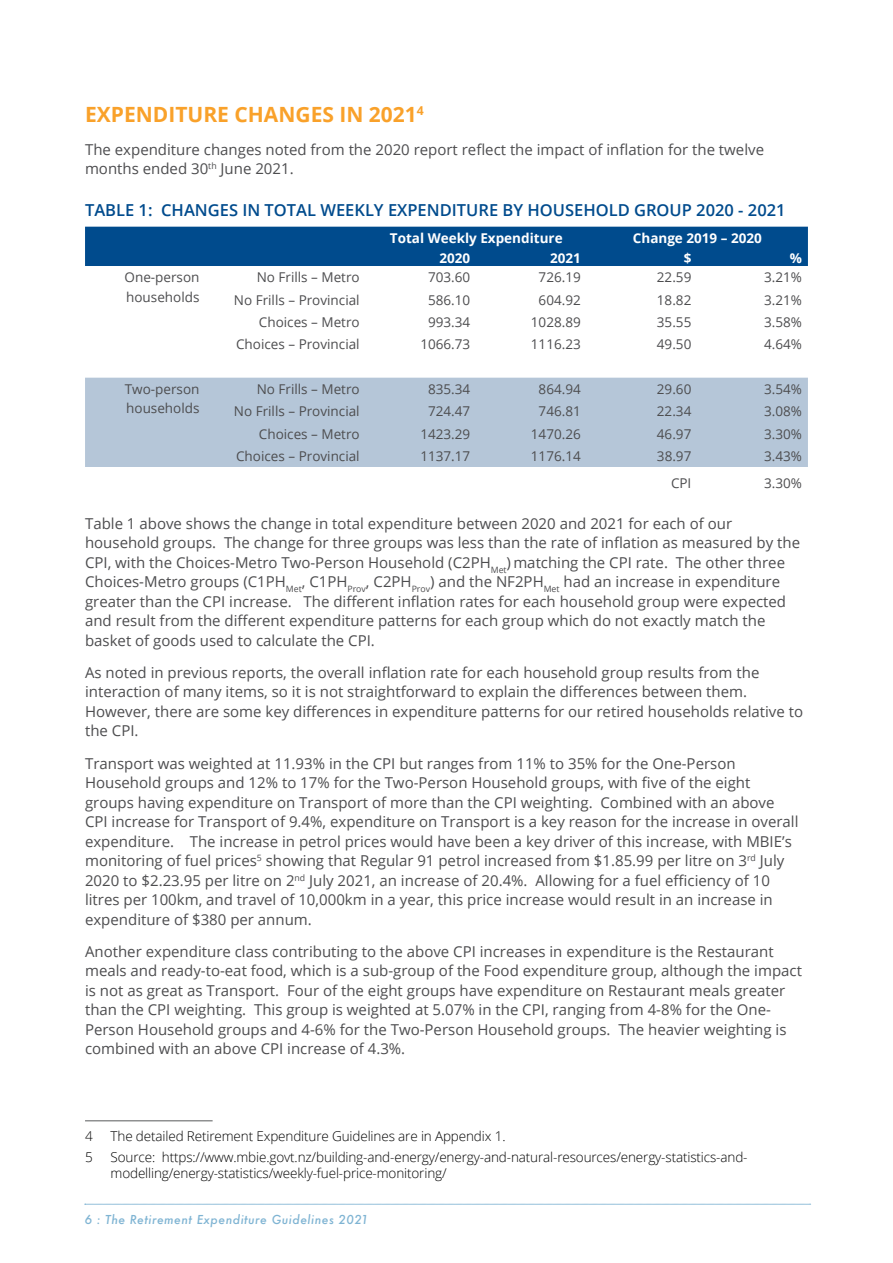
<style>
.page{position:relative;width:893px;height:1263px;background:#fff}
.page>*{position:absolute;margin:0;border:0;box-sizing:border-box;transform-origin:0 0}
.t1{font:700 21px "Open Sans";color:#f9a12a}
.t2{font:600 16.5px "Open Sans";color:#004b8d}
.t3{font:15px/19.5px "Open Sans";color:#4d4d4f}
.t4{font:13.5px/19.5px "Open Sans";color:#4d4d4f}
.t5{font:300 13.5px/16.2px "Open Sans";letter-spacing:-.01em;color:#000}
.t6{font:700 13.5px "Open Sans";color:#fff}
.t7{font:italic 500 12px "Futura";letter-spacing:.04em;color:#7fb4d3}
</style>
<div class="page">
<svg style="left:85px;top:1204px;width:726px;height:1px"></svg>
<div style="left:85px;top:227px;width:723px;height:39px;background:#004b8d"></div>
<div style="left:85px;top:378px;width:723px;height:89px;background:#b5c6d8"></div>
<hr style="left:85px;top:1120px;width:128px;height:1px;background:#58595b">
<h1 class="t1" style="left:85px;top:100px;width:340px">EXPENDITURE CHANGES IN 2021<sup>4</sup></h1>
<p class="t3" style="left:85px;top:139px;width:680px">The expenditure changes noted from the 2020 report reflect the impact of inflation for the twelve months ended 30<sup>th</sup> June 2021.</p>
<p class="t2" style="left:85px;top:199px;width:702px">TABLE 1: CHANGES IN TOTAL WEEKLY EXPENDITURE BY HOUSEHOLD GROUP 2020 - 2021</p>
<p class="t6" style="left:390px;top:229px;width:174px">Total Weekly Expenditure</p>
<p class="t6" style="left:633px;top:229px;width:131px">Change 2019 – 2020</p>
<p class="t6" style="left:439px;top:248px;width:32px">2020</p>
<p class="t6" style="left:550px;top:248px;width:32px">2021</p>
<p class="t6" style="left:684px;top:248px;width:9px">$</p>
<p class="t6" style="left:790px;top:248px;width:14px">%</p>
<p class="t4" style="left:125px;top:267px;width:76px">One-person households</p>
<p class="t4" style="left:257px;top:267px;width:104px">No Frills – Metro</p>
<p class="t4" style="left:428px;top:267px;width:44px">703.60</p>
<p class="t4" style="left:539px;top:267px;width:44px">726.19</p>
<p class="t4" style="left:657px;top:267px;width:36px">22.59</p>
<p class="t4" style="left:764px;top:267px;width:39px">3.21%</p>
<p class="t4" style="left:234px;top:290px;width:127px">No Frills – Provincial</p>
<p class="t4" style="left:428px;top:290px;width:44px">586.10</p>
<p class="t4" style="left:539px;top:290px;width:44px">604.92</p>
<p class="t4" style="left:657px;top:290px;width:36px">18.82</p>
<p class="t4" style="left:764px;top:290px;width:39px">3.21%</p>
<p class="t4" style="left:259px;top:312px;width:102px">Choices – Metro</p>
<p class="t4" style="left:428px;top:312px;width:44px">993.34</p>
<p class="t4" style="left:531px;top:312px;width:51px">1028.89</p>
<p class="t4" style="left:657px;top:312px;width:36px">35.55</p>
<p class="t4" style="left:764px;top:312px;width:39px">3.58%</p>
<p class="t4" style="left:236px;top:334px;width:125px">Choices – Provincial</p>
<p class="t4" style="left:420px;top:334px;width:51px">1066.73</p>
<p class="t4" style="left:531px;top:334px;width:51px">1116.23</p>
<p class="t4" style="left:657px;top:334px;width:36px">49.50</p>
<p class="t4" style="left:764px;top:334px;width:39px">4.64%</p>
<p class="t4" style="left:125px;top:379px;width:76px">Two-person households</p>
<p class="t4" style="left:257px;top:379px;width:104px">No Frills – Metro</p>
<p class="t4" style="left:428px;top:379px;width:44px">835.34</p>
<p class="t4" style="left:539px;top:379px;width:44px">864.94</p>
<p class="t4" style="left:657px;top:379px;width:36px">29.60</p>
<p class="t4" style="left:764px;top:379px;width:39px">3.54%</p>
<p class="t4" style="left:234px;top:401px;width:127px">No Frills – Provincial</p>
<p class="t4" style="left:428px;top:401px;width:44px">724.47</p>
<p class="t4" style="left:539px;top:401px;width:44px">746.81</p>
<p class="t4" style="left:657px;top:401px;width:36px">22.34</p>
<p class="t4" style="left:764px;top:401px;width:39px">3.08%</p>
<p class="t4" style="left:259px;top:424px;width:102px">Choices – Metro</p>
<p class="t4" style="left:420px;top:424px;width:51px">1423.29</p>
<p class="t4" style="left:531px;top:424px;width:51px">1470.26</p>
<p class="t4" style="left:657px;top:424px;width:36px">46.97</p>
<p class="t4" style="left:764px;top:424px;width:39px">3.30%</p>
<p class="t4" style="left:236px;top:446px;width:125px">Choices – Provincial</p>
<p class="t4" style="left:420px;top:446px;width:51px">1137.17</p>
<p class="t4" style="left:531px;top:446px;width:51px">1176.14</p>
<p class="t4" style="left:657px;top:446px;width:36px">38.97</p>
<p class="t4" style="left:764px;top:446px;width:39px">3.43%</p>
<p class="t4" style="left:671px;top:473px;width:22px">CPI</p>
<p class="t4" style="left:764px;top:473px;width:39px">3.30%</p>
<p class="t3" style="left:85px;top:513px;width:717px">Table 1 above shows the change in total expenditure between 2020 and 2021 for each of our household groups. The change for three groups was less than the rate of inflation as measured by the CPI, with the Choices-Metro Two-Person Household (C2PH<sub>Met</sub>)matching the CPI rate. The other three Choices-Metro groups (C1PH<sub>Met</sub>, C1PH<sub>Prov</sub>, C2PH<sub>Prov</sub>) and the NF2PH<sub>Met</sub> had an increase in expenditure greater than the CPI increase. The different inflation rates for each household group were expected and result from the different expenditure patterns for each group which do not exactly match the basket of goods used to calculate the CPI.</p>
<p class="t3" style="left:85px;top:662px;width:720px">As noted in previous reports, the overall inflation rate for each household group results from the interaction of many items, so it is not straightforward to explain the differences between them.<br>However, there are some key differences in expenditure patterns for our retired households relative to the CPI.</p>
<p class="t3" style="left:85px;top:753px;width:715px">Transport was weighted at 11.93% in the CPI but ranges from 11% to 35% for the One-Person Household groups and 12% to 17% for the Two-Person Household groups, with five of the eight groups having expenditure on Transport of more than the CPI weighting. Combined with an above CPI increase for Transport of 9.4%, expenditure on Transport is a key reason for the increase in overall expenditure. The increase in petrol prices would have been a key driver of this increase, with MBIE’s monitoring of fuel prices<sup>5</sup> showing that Regular 91 petrol increased from $1.85.99 per litre on 3<sup>rd</sup> July 2020 to $2.23.95 per litre on 2<sup>nd</sup> July 2021, an increase of 20.4%. Allowing for a fuel efficiency of 10 litres per 100km, and travel of 10,000km in a year, this price increase would result in an increase in expenditure of $380 per annum.</p>
<p class="t3" style="left:85px;top:941px;width:718px">Another expenditure class contributing to the above CPI increases in expenditure is the Restaurant meals and ready-to-eat food, which is a sub-group of the Food expenditure group, although the impact is not as great as Transport. Four of the eight groups have expenditure on Restaurant meals greater than the CPI weighting. This group is weighted at 5.07% in the CPI, ranging from 4-8% for the One-Person Household groups and 4-6% for the Two-Person Household groups. The heavier weighting is combined with an above CPI increase of 4.3%.</p>
<p class="t5" style="left:85px;top:1128px;width:9px">4</p>
<p class="t5" style="left:111px;top:1128px;width:396px">The detailed Retirement Expenditure Guidelines are in Appendix 1.</p>
<p class="t5" style="left:85px;top:1148px;width:9px">5</p>
<p class="t5" style="left:111px;top:1148px;width:638px">Source: https://www.mbie.govt.nz/building-and-energy/energy-and-natural-resources/energy-statistics-and&shy;modelling/energy-statistics/weekly-fuel-price-monitoring/</p>
<p class="t7" style="left:85px;top:1211px;width:286px">6 : The Retirement Expenditure Guidelines 2021</p>
</div>
